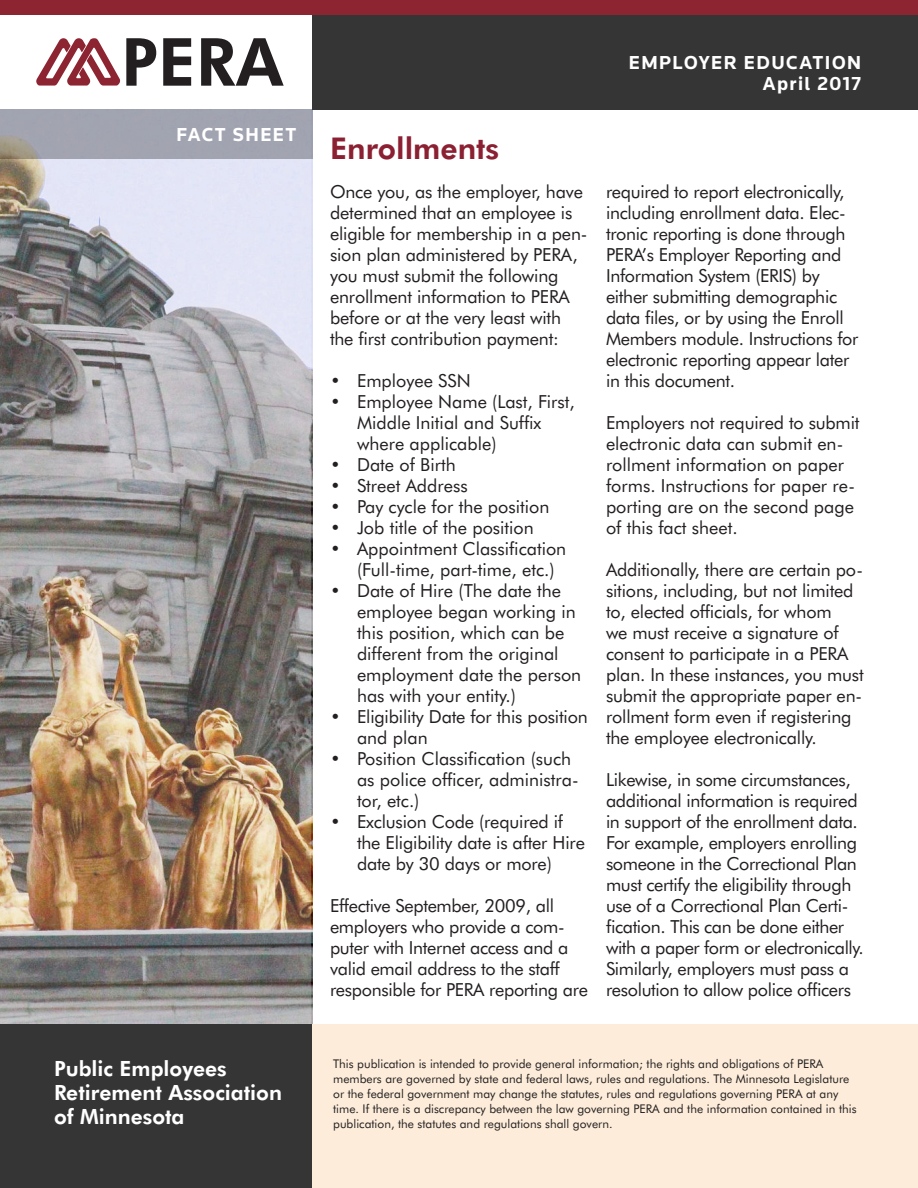
<style>
.page{position:relative;width:918px;height:1188px;background:#fff}
.page>*{position:absolute;margin:0;border:0;box-sizing:border-box;transform-origin:0 0}
.t1{font:800 30px "Futura BT";color:#8b2032}
.t2{font:800 21px/24px "Futura BT";color:#fff}
.t3{font:700 19.5px/21px "Knowledge";letter-spacing:.075em;color:#fff;text-align:right}
.t4{font:18px/21px "Futura BT";letter-spacing:-.01em;color:#231f20}
.t5{font:12px/15px "Futura BT";color:#231f20}
</style>
<div class="page">
<img style="left:0;top:159px;width:311px;height:865px">
<div style="left:0;top:1024px;width:312px;height:164px;background:#353535"></div>
<div style="left:312px;top:1024px;width:606px;height:164px;background:#fcecd9"></div>
<div style="left:0;top:110px;width:312px;height:49px;background:#a1a4b0"></div>
<div style="left:312px;top:14px;width:606px;height:96px;background:#353535"></div>
<div style="left:0;top:0;width:918px;height:14px;background:#8d2431"></div>
<svg style="left:36px;top:38px;width:84px;height:48px"></svg>
<svg style="left:126px;top:38px;width:30px;height:48px"></svg>
<svg style="left:163px;top:38px;width:28px;height:48px"></svg>
<svg style="left:201px;top:38px;width:83px;height:48px"></svg>
<p class="t3" style="left:177px;top:124px;width:121px">FACT SHEET</p>
<p class="t2" style="left:54px;top:1056px;width:230px">Public Employees<br>Retirement Association of Minnesota</p>
<p class="t1" style="left:330px;top:130px;width:171px">Enrollments</p>
<p class="t4" style="left:330px;top:181px;width:259px">Once you, as the employer, have determined that an employee is eligible for membership in a pen&shy;sion plan administered by PERA, you must submit the following enrollment information to PERA before or at the very least with the first contribution payment:</p>
<p class="t4" style="left:330px;top:370px;width:142px">• Employee SSN</p>
<p class="t4" style="left:357px;top:391px;width:219px;text-indent:-27px">• Employee Name (Last, First,<br>Middle Initial and Suffix where applicable)</p>
<p class="t4" style="left:330px;top:454px;width:127px">• Date of Birth</p>
<p class="t4" style="left:330px;top:475px;width:139px">• Street Address</p>
<p class="t4" style="left:330px;top:496px;width:221px">• Pay cycle for the position</p>
<p class="t4" style="left:330px;top:517px;width:205px">• Job title of the position</p>
<p class="t4" style="left:357px;top:538px;width:211px;text-indent:-27px">• Appointment Classification (Full-time, part-time, etc.)</p>
<p class="t4" style="left:357px;top:580px;width:226px;text-indent:-27px">• Date of Hire (The date the employee began working in this position, which can be different from the original employment date the person has with your entity.)</p>
<p class="t4" style="left:357px;top:706px;width:232px;text-indent:-27px">• Eligibility Date for this position and plan</p>
<p class="t4" style="left:357px;top:748px;width:223px;text-indent:-27px">• Position Classification (such as police officer, administra&shy;tor, etc.)</p>
<p class="t4" style="left:357px;top:811px;width:229px;text-indent:-27px">• Exclusion Code (required if the Eligibility date is after Hire date by 30 days or more)</p>
<p class="t4" style="left:330px;top:895px;width:260px">Effective September, 2009, all employers who provide a com&shy;puter with Internet access and a valid email address to the staff responsible for PERA reporting are</p>
<p class="t3" style="left:629px;top:52px;width:234px">EMPLOYER EDUCATION<br>April 2017</p>
<p class="t4" style="left:606px;top:181px;width:254px">required to report electronically, including enrollment data. Elec&shy;tronic reporting is done through<br>PERA’s Employer Reporting and<br>Information System (ERIS) by either submitting demographic data files, or by using the Enroll<br>Members module. Instructions for electronic reporting appear later in this document.</p>
<p class="t4" style="left:606px;top:412px;width:255px">Employers not required to submit electronic data can submit en&shy;rollment information on paper forms. Instructions for paper re&shy;porting are on the second page of this fact sheet.</p>
<p class="t4" style="left:606px;top:559px;width:259px">Additionally, there are certain po&shy;sitions, including, but not limited to, elected officials, for whom<br>we must receive a signature of consent to participate in a PERA plan. In these instances, you must submit the appropriate paper en&shy;rollment form even if registering the employee electronically.</p>
<p class="t4" style="left:606px;top:769px;width:259px">Likewise, in some circumstances, additional information is required in support of the enrollment data.<br>For example, employers enrolling someone in the Correctional Plan must certify the eligibility through use of a Correctional Plan Certi&shy;fication. This can be done either with a paper form or electronically.<br>Similarly, employers must pass a resolution to allow police officers</p>
<p class="t5" style="left:333px;top:1056px;width:525px">This publication is intended to provide general information; the rights and obligations of PERA members are governed by state and federal laws, rules and regulations. The Minnesota Legislature or the federal government may change the statutes, rules and regulations governing PERA at any time. If there is a discrepancy between the law governing PERA and the information contained in this publication, the statutes and regulations shall govern.</p>
</div>
